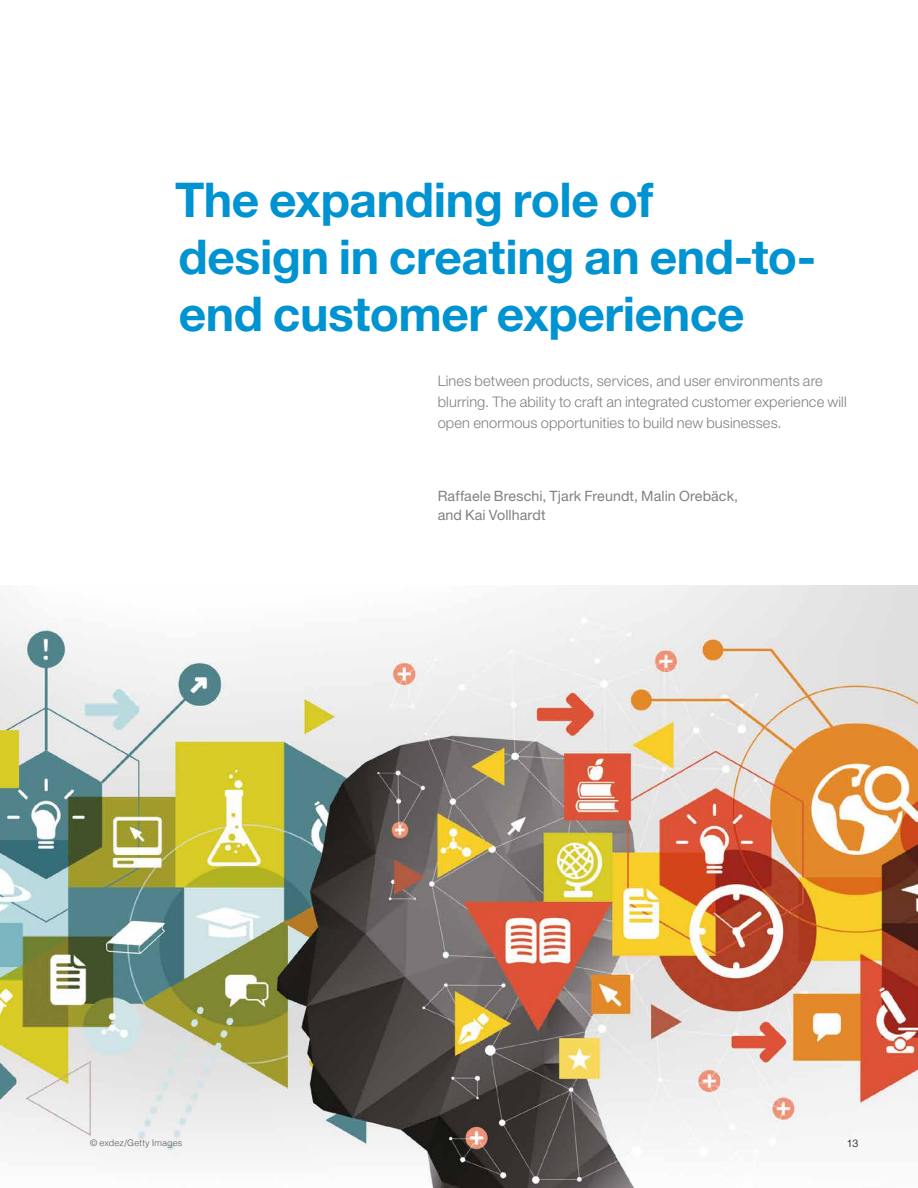
<style>
.page{position:relative;width:918px;height:1188px;background:#fff}
.page>*{position:absolute;margin:0;border:0;box-sizing:border-box;transform-origin:0 0}
.t1{font:700 48px/57px "Helvetica Neue LT Std";letter-spacing:-.01em;color:#0093d1}
.t2{font:300 14.7px/21px "Helvetica Neue LT Std";letter-spacing:.005em;color:#808183}
.t3{font:14.25px/19.5px "Helvetica Neue LT Std";letter-spacing:.005em;color:#808183}
.t4{font:300 10.5px "Helvetica Neue LT Std";color:#000}
.t5{font:300 9px "Helvetica";letter-spacing:.015em;color:#58585a}
</style>
<div class="page">
<img style="left:0;top:585px;width:918px;height:603px">
<h1 class="t1" style="left:175px;top:171px;width:643px">The expanding role of<br>design in creating an end-to&shy;end customer experience</h1>
<p class="t2" style="left:438px;top:370px;width:410px">Lines between products, services, and user environments are blurring. The ability to craft an integrated customer experience will open enormous opportunities to build new businesses.</p>
<p class="t5" style="left:90px;top:1135px;width:94px">© exdez/Getty Images</p>
<p class="t3" style="left:438px;top:486px;width:302px">Raffaele Breschi, Tjark Freundt, Malin Orebäck, and Kai Vollhardt</p>
<p class="t4" style="left:847px;top:1137px;width:13px">13</p>
</div>
